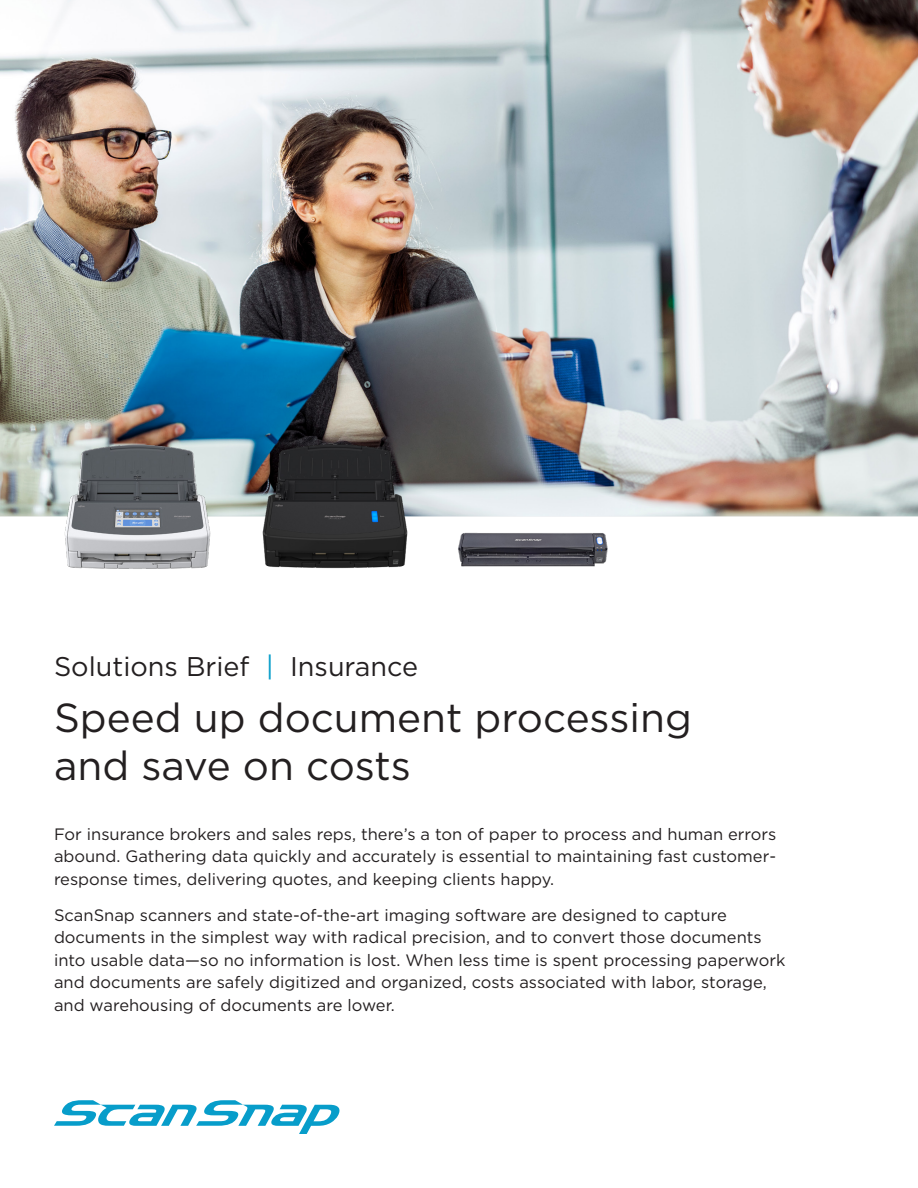
<style>
.page{position:relative;width:918px;height:1188px;background:#fff}
.page>*{position:absolute;margin:0;border:0;box-sizing:border-box;transform-origin:0 0}
.Headline{font:40.5px/48.6px "Gotham";color:#231f20}
.Overline{font:27px "Gotham";color:#231f20}
.Intro_copy{font:16.5px/22.5px "Gotham";color:#231f20}
.Intro_header{font:16.5px/22.5px "Gotham";color:#231f20;text-align:justify}
.s1{color:#079dca}
</style>
<div class="page">
<img style="left:0;top:0;width:918px;height:516px">
<svg style="left:54px;top:1100px;width:286px;height:34px"></svg>
<img style="left:459px;top:487px;width:157px;height:80px">
<img style="left:4px;top:406px;width:267px;height:163px">
<img style="left:211px;top:419px;width:248px;height:150px">
<p class="Overline" style="left:54px;top:649px;width:366px">Solutions Brief <span class="s1">|</span> Insurance</p>
<p class="Headline" style="left:54px;top:692px;width:640px">Speed up document processing and save on costs</p>
<p class="Intro_header" style="left:54px;top:822px;width:724px">For insurance brokers and sales reps, there’s a ton of paper to process and human errors abound. Gathering data quickly and accurately is essential to maintaining fast customer&shy;response times, delivering quotes, and keeping clients happy.</p>
<p class="Intro_copy" style="left:54px;top:903px;width:733px">ScanSnap scanners and state-of-the-art imaging software are designed to capture documents in the simplest way with radical precision, and to convert those documents into usable data—so no information is lost. When less time is spent processing paperwork and documents are safely digitized and organized, costs associated with labor, storage, and warehousing of documents are lower.</p>
</div>
